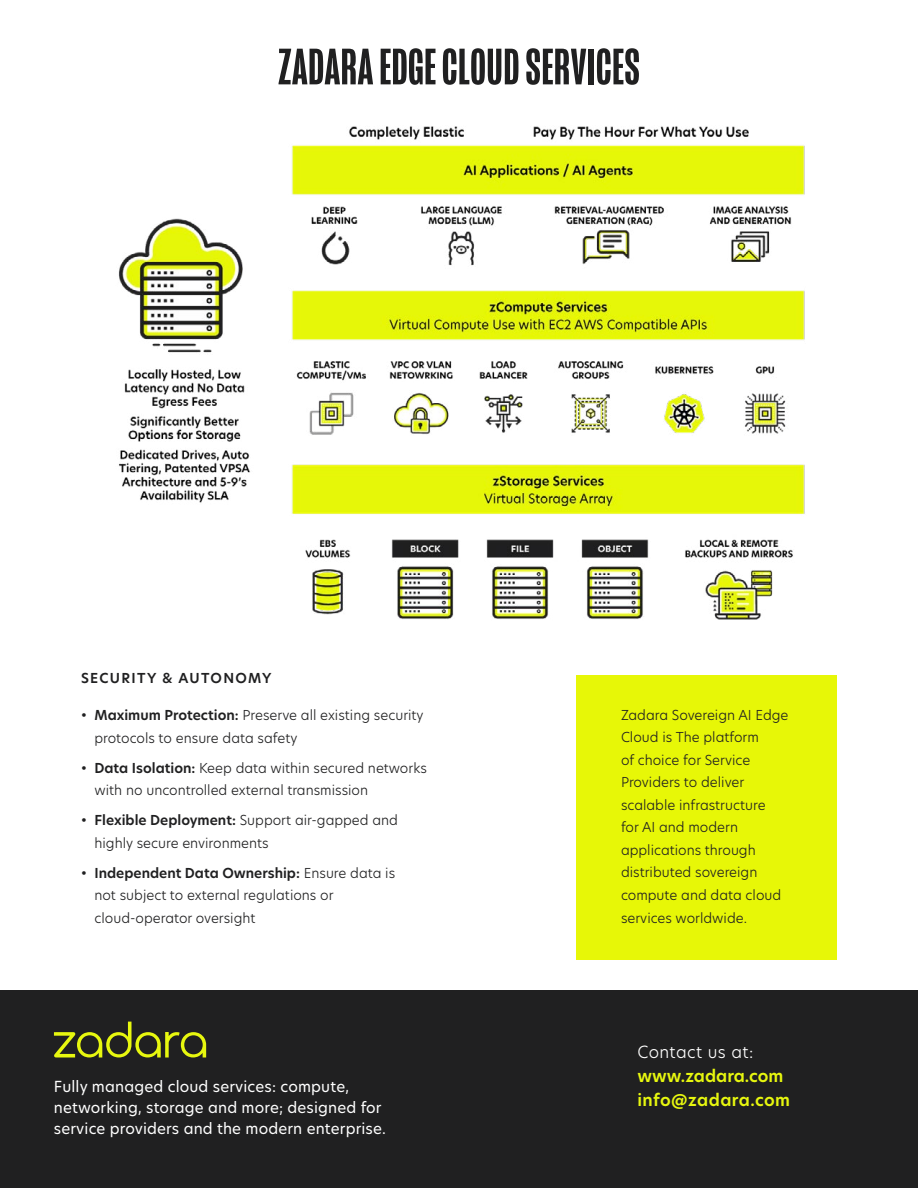
<style>
.page{position:relative;width:918px;height:1188px;background:#fff}
.page>*{position:absolute;margin:0;border:0;box-sizing:border-box;transform-origin:0 0}
.t1{font:500 52.5px "Mongoose";letter-spacing:.005em;color:#202021}
.t2{font:600 16.5px/24px "New Hero";letter-spacing:.01em;color:#e7f70f}
.t3{font:300 16.5px "New Hero";letter-spacing:.025em;color:#fff}
.t4{font:15px/21px "New Hero";letter-spacing:.01em;color:#fff}
.t5{font:300 13.5px/22.5px "New Hero";color:#202021}
.t6{font:600 13.5px "New Hero";letter-spacing:.1em;color:#202021}
.s1{font-weight:600}
</style>
<div class="page">
<div style="left:576px;top:675px;width:261px;height:285px;background:#e7f707"></div>
<div style="left:0;top:990px;width:918px;height:198px;background:#202021"></div>
<svg style="left:54px;top:1022px;width:152px;height:36px"></svg>
<img style="left:118px;top:126px;width:687px;height:494px">
<h1 class="t1" style="left:278px;top:37px;width:363px">ZADARA EDGE CLOUD SERVICES</h1>
<p class="t6" style="left:81px;top:669px;width:192px">SECURITY &amp; AUTONOMY</p>
<p class="t5" style="left:94px;top:704px;width:331px;text-indent:-14px"><span class="s1">• Maximum Protection:</span> Preserve all existing security protocols to ensure data safety</p>
<p class="t5" style="left:94px;top:756px;width:334px;text-indent:-14px"><span class="s1">• Data Isolation:</span> Keep data within secured networks with no uncontrolled external transmission</p>
<p class="t5" style="left:94px;top:809px;width:305px;text-indent:-14px"><span class="s1">• Flexible Deployment:</span> Support air-gapped and highly secure environments</p>
<p class="t5" style="left:94px;top:861px;width:302px;text-indent:-14px"><span class="s1">• Independent Data Ownership:</span> Ensure data is not subject to external regulations or cloud-operator oversight</p>
<p class="t4" style="left:54px;top:1076px;width:334px">Fully managed cloud services: compute, networking, storage and more; designed for service providers and the modern enterprise.</p>
<p class="t5" style="left:621px;top:703px;width:169px">Zadara Sovereign AI Edge<br>Cloud is The platform<br>of choice for Service<br>Providers to deliver scalable infrastructure<br>for AI and modern applications through distributed sovereign compute and data cloud services worldwide.</p>
<p class="t3" style="left:638px;top:1041px;width:117px">Contact us at:</p>
<p class="t2" style="left:638px;top:1064px;width:154px">www.zadara.com info@zadara.com</p>
</div>
